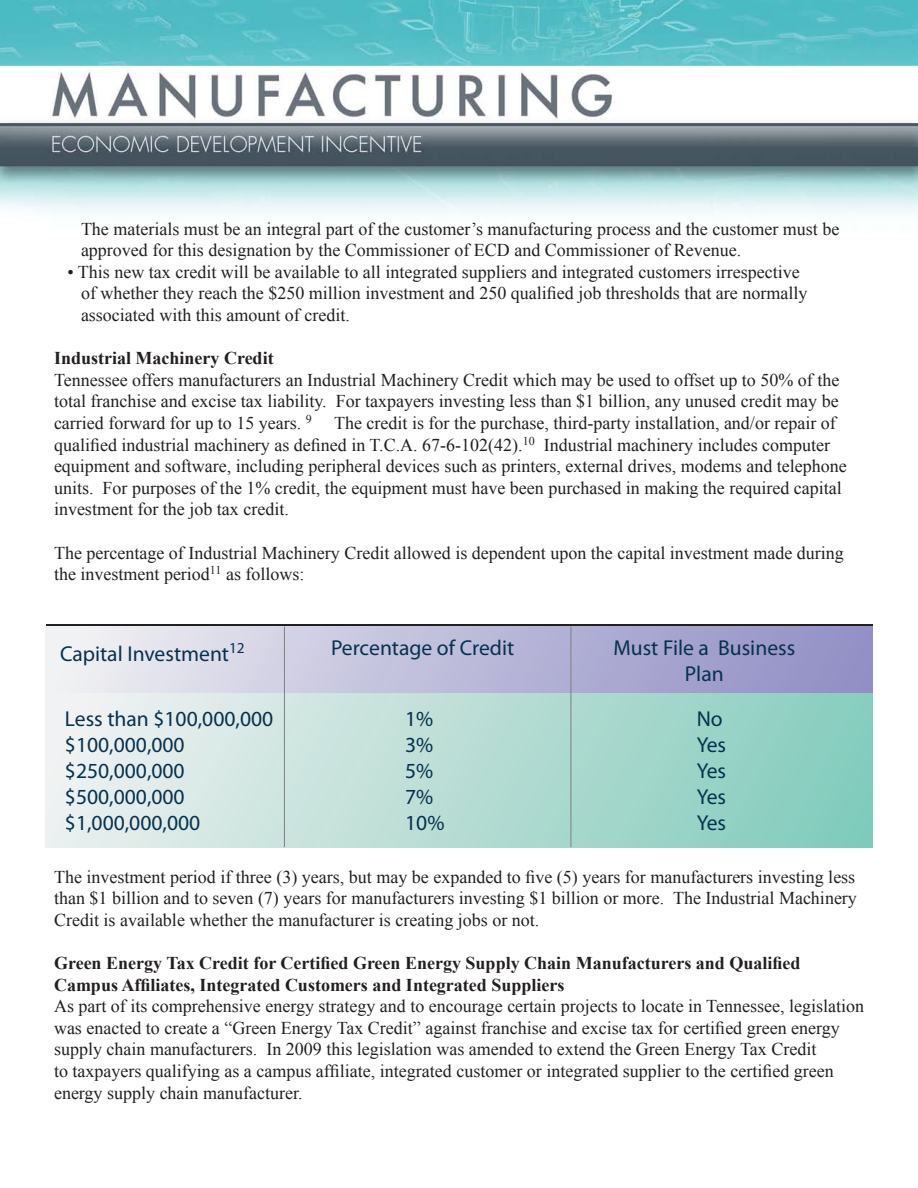
<style>
.page{position:relative;width:918px;height:1188px;background:#fff}
.page>*{position:absolute;margin:0;border:0;box-sizing:border-box;transform-origin:0 0}
.t1{font:21.6px/26px "Myriad Pro";color:#05324f;text-align:center}
.t2{font:18px/21.6px "Times New Roman";color:#231f20}
.t3{font:700 18px/21.6px "Times New Roman";color:#231f20}
</style>
<div class="page">
<img style="left:1px;top:0;width:917px;height:848px">
<div style="left:46px;top:688px;width:826px;height:159px;background:linear-gradient(to right,#f0f1f1,#83cbbb)"></div>
<svg style="left:46px;top:626px;width:826px;height:67px;background:#bebdda"></svg>
<hr style="left:284px;top:626px;width:1px;height:221px;background:#7f807f">
<hr style="left:570px;top:626px;width:1px;height:221px;background:#7f807f">
<p class="t2" style="left:81px;top:218px;width:760px">The materials must be an integral part of the customer’s manufacturing process and the customer must be approved for this designation by the Commissioner of ECD and Commissioner of Revenue.</p>
<p class="t2" style="left:81px;top:261px;width:728px;text-indent:-14px">• This new tax credit will be available to all integrated suppliers and integrated customers irrespective of whether they reach the $250 million investment and 250 qualified job thresholds that are normally associated with this amount of credit.</p>
<p class="t3" style="left:54px;top:347px;width:221px">Industrial Machinery Credit</p>
<p class="t2" style="left:54px;top:369px;width:794px">Tennessee offers manufacturers an Industrial Machinery Credit which may be used to offset up to 50% of the total franchise and excise tax liability. For taxpayers investing less than $1 billion, any unused credit may be carried forward for up to 15 years. <sup>9</sup> The credit is for the purchase, third-party installation, and/or repair of qualified industrial machinery as defined in T.C.A. 67-6-102(42).<sup>10</sup> Industrial machinery includes computer equipment and software, including peripheral devices such as printers, external drives, modems and telephone units. For purposes of the 1% credit, the equipment must have been purchased in making the required capital investment for the job tax credit.</p>
<p class="t2" style="left:54px;top:542px;width:791px">The percentage of Industrial Machinery Credit allowed is dependent upon the capital investment made during the investment period<sup>11</sup> as follows:</p>
<p class="t1" style="left:60px;top:640px;width:186px">Capital Investment<sup>12</sup></p>
<p class="t1" style="left:331px;top:634px;width:185px">Percentage of Credit</p>
<p class="t1" style="left:613px;top:634px;width:183px">Must File a Business<br>Plan</p>
<p class="t1" style="left:65px;top:706px;width:210px">Less than $100,000,000</p>
<p class="t1" style="left:405px;top:706px;width:30px">1%</p>
<p class="t1" style="left:697px;top:706px;width:28px">No</p>
<p class="t1" style="left:65px;top:732px;width:121px">$100,000,000</p>
<p class="t1" style="left:405px;top:732px;width:30px">3%</p>
<p class="t1" style="left:697px;top:732px;width:31px">Yes</p>
<p class="t1" style="left:65px;top:758px;width:121px">$250,000,000</p>
<p class="t1" style="left:405px;top:758px;width:30px">5%</p>
<p class="t1" style="left:697px;top:758px;width:31px">Yes</p>
<p class="t1" style="left:65px;top:783px;width:121px">$500,000,000</p>
<p class="t1" style="left:405px;top:783px;width:30px">7%</p>
<p class="t1" style="left:697px;top:783px;width:31px">Yes</p>
<p class="t1" style="left:65px;top:809px;width:137px">$1,000,000,000</p>
<p class="t1" style="left:405px;top:809px;width:41px">10%</p>
<p class="t1" style="left:697px;top:809px;width:31px">Yes</p>
<p class="t2" style="left:54px;top:866px;width:804px;text-align:justify">The investment period if three (3) years, but may be expanded to five (5) years for manufacturers investing less than $1 billion and to seven (7) years for manufacturers investing $1 billion or more. The Industrial Machinery Credit is available whether the manufacturer is creating jobs or not.</p>
<p class="t3" style="left:54px;top:952px;width:748px">Green Energy Tax Credit for Certified Green Energy Supply Chain Manufacturers and Qualified<br>Campus Affiliates, Integrated Customers and Integrated Suppliers</p>
<p class="t2" style="left:54px;top:995px;width:812px">As part of its comprehensive energy strategy and to encourage certain projects to locate in Tennessee, legislation was enacted to create a “Green Energy Tax Credit” against franchise and excise tax for certified green energy supply chain manufacturers. In 2009 this legislation was amended to extend the Green Energy Tax Credit<br>to taxpayers qualifying as a campus affiliate, integrated customer or integrated supplier to the certified green energy supply chain manufacturer.</p>
</div>
